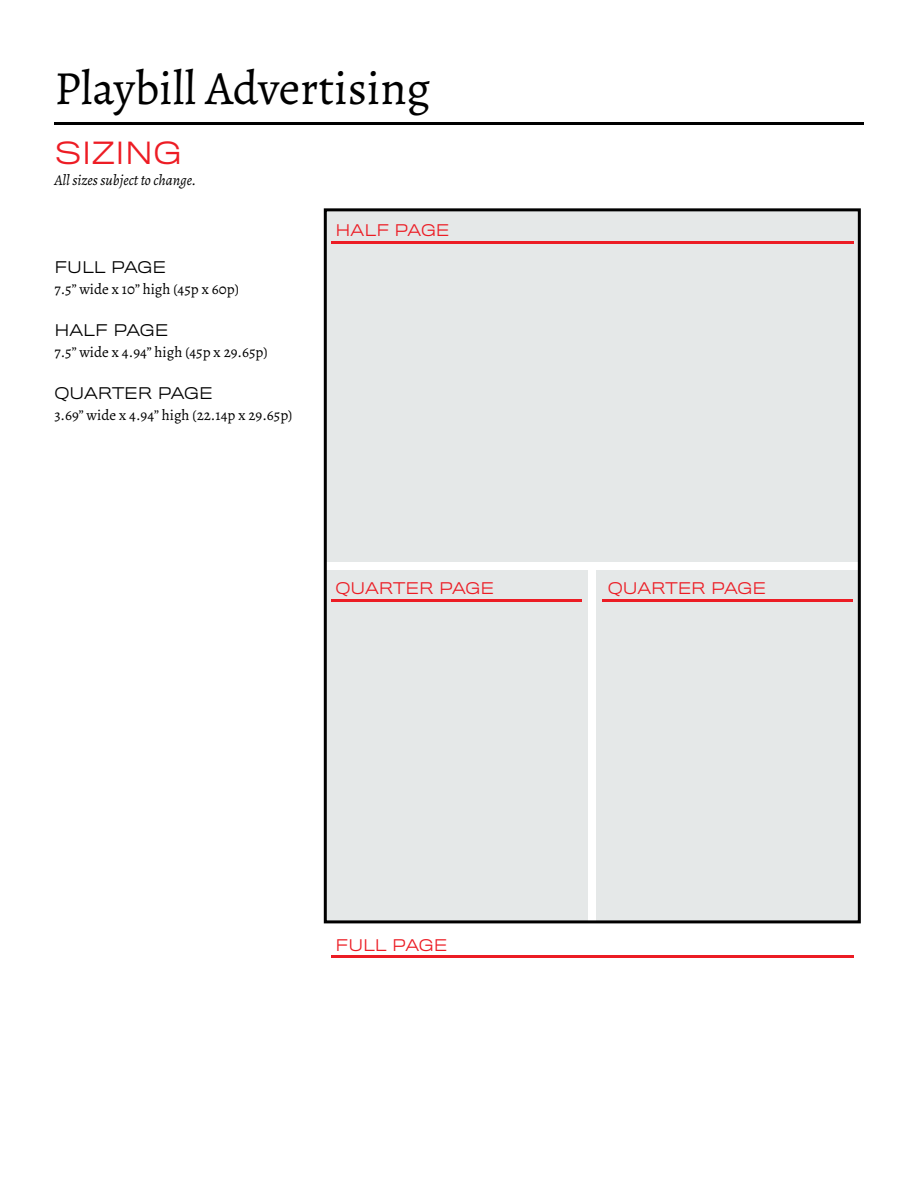
<style>
.page{position:relative;width:918px;height:1188px;background:#fff}
.page>*{position:absolute;margin:0;border:0;box-sizing:border-box;transform-origin:0 0}
.t1{font:47.7px "Alegreya";color:#000}
.t2{font:300 28.5px "Titling Gothic FB Wide";color:#ed1c24}
.t3{font:15px "Alegreya";color:#000}
.t4{font:300 15px "Titling Gothic FB Wide";color:#ec1c24}
.t5{font:300 15px "Titling Gothic FB Wide";color:#000}
.t6{font:italic 15px "Alegreya";color:#000}
</style>
<div class="page">
<hr style="left:54px;top:122px;width:810px;height:2px;background:#000">
<div style="left:325px;top:210px;width:534px;height:352px;background:#e5e8e8"></div>
<div style="left:325px;top:570px;width:263px;height:352px;background:#e5e8e8"></div>
<div style="left:597px;top:570px;width:262px;height:352px;background:#e5e8e8"></div>
<div style="left:324px;top:208px;width:537px;height:715px;border:3px solid #000"></div>
<hr style="left:331px;top:600px;width:251px;height:2px;background:#ec1c24">
<hr style="left:602px;top:600px;width:251px;height:2px;background:#ec1c24">
<hr style="left:331px;top:241px;width:522px;height:2px;background:#ec1c24">
<hr style="left:331px;top:956px;width:522px;height:2px;background:#ec1c24">
<h1 class="t1" style="left:54px;top:58px;width:378px">Playbill Advertising</h1>
<h2 class="t2" style="left:54px;top:136px;width:129px">SIZING</h2>
<p class="t6" style="left:54px;top:170px;width:144px">All sizes subject to change.</p>
<p class="t5" style="left:54px;top:258px;width:113px">FULL PAGE</p>
<p class="t3" style="left:54px;top:279px;width:186px">7.5” wide x 10” high (45p x 60p)</p>
<p class="t5" style="left:54px;top:321px;width:116px">HALF PAGE</p>
<p class="t3" style="left:54px;top:342px;width:215px">7.5” wide x 4.94” high (45p x 29.65p)</p>
<p class="t5" style="left:54px;top:384px;width:160px">QUARTER PAGE</p>
<p class="t3" style="left:54px;top:405px;width:240px">3.69” wide x 4.94” high (22.14p x 29.65p)</p>
<p class="t4" style="left:336px;top:221px;width:116px">HALF PAGE</p>
<p class="t4" style="left:336px;top:579px;width:160px">QUARTER PAGE</p>
<p class="t4" style="left:608px;top:579px;width:160px">QUARTER PAGE</p>
<p class="t4" style="left:336px;top:936px;width:113px">FULL PAGE</p>
</div>
